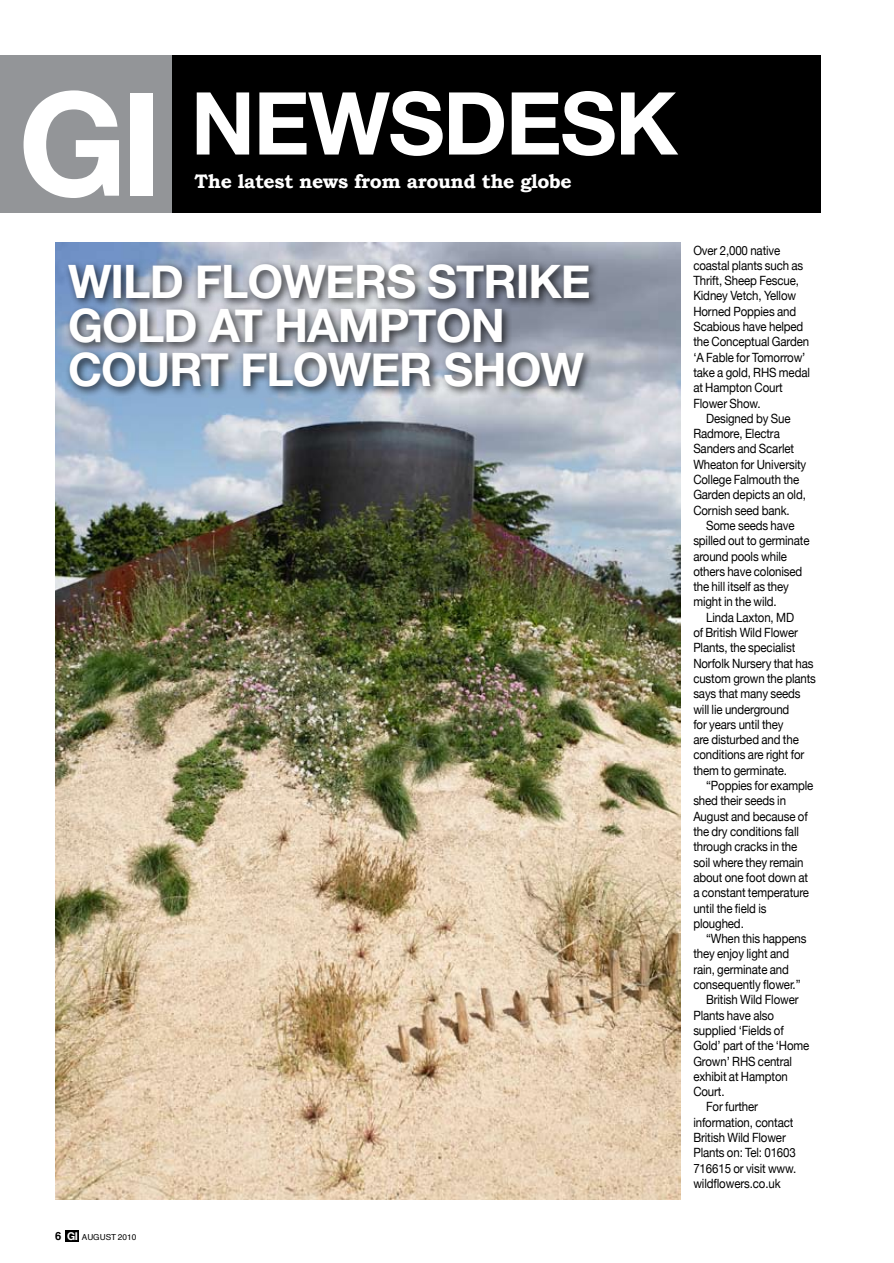
<style>
.page{position:relative;width:894px;height:1263px;background:#fff}
.page>*{position:absolute;margin:0;border:0;box-sizing:border-box;transform-origin:0 0}
.t1{font:700 86.85px "Helvetica Neue";letter-spacing:-.02em;color:#fff}
.t2{font:700 46.05px/44px "Helvetica Neue";letter-spacing:-.02em;color:#fff}
.t3{font:700 19.5px "Bookman Old Style";letter-spacing:-.02em;color:#fff}
.t4{font:12.75px "Helvetica Neue";letter-spacing:-.01em;color:#000;scale:.9 1}
.t5{font:8.25px "Helvetica";color:#000}
.s1{font-size:144px}
.s2{font-weight:700;font-size:11.25px}
.s3{font-family:"Helvetica Neue";font-weight:700;font-size:10.8px;color:#fff}
</style>
<div class="page">
<div style="left:65px;top:1230px;width:14px;height:11px;background:#000"></div>
<div style="left:0;top:55px;width:479px;height:158px;background:#000"></div>
<div style="left:373px;top:55px;width:448px;height:158px;background:#000"></div>
<div style="left:0;top:55px;width:171px;height:158px;background:#939598"></div>
<img style="left:55px;top:242px;width:625px;height:957px">
<div style="left:63px;top:260px;width:536px;height:138px;background:#000;opacity:.75"></div>
<h1 class="t1" style="left:18px;top:70px;width:655px"><span class="s1">GI</span> NEWSDESK</h1>
<h3 class="t3" style="left:195px;top:170px;width:379px">The latest news from around the globe</h3>
<h2 class="t2" style="left:68px;top:259px;width:517px">WILD FLOWERS STRIKE<br>GOLD AT HAMPTON<br>COURT FLOWER SHOW</h2>
<p class="t5" style="left:55px;top:1231px;width:82px"><span class="s2">6</span> <span class="s3">GI</span> AUGUST 2010</p>
<p class="t4" style="left:693px;top:242px;width:98px">Over 2,000 native</p>
<p class="t4" style="left:693px;top:258px;width:124px">coastal plants such as</p>
<p class="t4" style="left:693px;top:273px;width:119px">Thrift, Sheep Fescue,</p>
<p class="t4" style="left:693px;top:288px;width:116px">Kidney Vetch, Yellow</p>
<p class="t4" style="left:693px;top:304px;width:116px">Horned Poppies and</p>
<p class="t4" style="left:693px;top:319px;width:124px">Scabious have helped</p>
<p class="t4" style="left:693px;top:334px;width:130px">the Conceptual Garden</p>
<p class="t4" style="left:693px;top:349px;width:126px">‘A Fable for Tomorrow’</p>
<p class="t4" style="left:693px;top:365px;width:131px">take a gold, RHS medal</p>
<p class="t4" style="left:693px;top:380px;width:101px">at H ampton Court</p>
<p class="t4" style="left:693px;top:395px;width:76px">Flower Show.</p>
<p class="t4" style="left:706px;top:411px;width:95px">Designed by Sue</p>
<p class="t4" style="left:693px;top:426px;width:98px">Radmore, Electra</p>
<p class="t4" style="left:693px;top:441px;width:113px">Sanders and Scarlet</p>
<p class="t4" style="left:693px;top:457px;width:127px">Wheaton for University</p>
<p class="t4" style="left:693px;top:472px;width:119px">College Falmouth the</p>
<p class="t4" style="left:693px;top:487px;width:127px">Garden depicts an old,</p>
<p class="t4" style="left:693px;top:502px;width:109px">Cornish seed bank.</p>
<p class="t4" style="left:706px;top:518px;width:100px">Some seeds have</p>
<p class="t4" style="left:693px;top:533px;width:131px">spilled out to germinate</p>
<p class="t4" style="left:693px;top:548px;width:106px">around pools while</p>
<p class="t4" style="left:693px;top:564px;width:123px">others have colonised</p>
<p class="t4" style="left:693px;top:579px;width:108px">the hill itself as they</p>
<p class="t4" style="left:693px;top:594px;width:94px">might in the wild.</p>
<p class="t4" style="left:706px;top:610px;width:89px">Linda Laxton, MD</p>
<p class="t4" style="left:693px;top:625px;width:118px">of British Wild Flower</p>
<p class="t4" style="left:693px;top:640px;width:115px">Plants, the specialist</p>
<p class="t4" style="left:693px;top:655px;width:135px">Norfolk Nursery that has</p>
<p class="t4" style="left:693px;top:671px;width:138px">custom grown the plants</p>
<p class="t4" style="left:693px;top:686px;width:121px">says that many seeds</p>
<p class="t4" style="left:693px;top:701px;width:108px">will lie underground</p>
<p class="t4" style="left:693px;top:717px;width:102px">for years until they</p>
<p class="t4" style="left:693px;top:732px;width:119px">are disturbed and the</p>
<p class="t4" style="left:693px;top:747px;width:125px">conditions are right for</p>
<p class="t4" style="left:693px;top:763px;width:106px">them to germinate.</p>
<p class="t4" style="left:706px;top:778px;width:121px">“Poppies for example</p>
<p class="t4" style="left:693px;top:793px;width:105px">shed their seeds in</p>
<p class="t4" style="left:693px;top:808px;width:129px">August and because of</p>
<p class="t4" style="left:693px;top:824px;width:119px">the dry conditions fall</p>
<p class="t4" style="left:693px;top:839px;width:117px">through cracks in the</p>
<p class="t4" style="left:693px;top:854px;width:124px">soil where they remain</p>
<p class="t4" style="left:693px;top:870px;width:129px">about one foot down at</p>
<p class="t4" style="left:693px;top:885px;width:130px">a constant temperature</p>
<p class="t4" style="left:693px;top:900px;width:83px">until the field is</p>
<p class="t4" style="left:693px;top:916px;width:58px">ploughed.</p>
<p class="t4" style="left:706px;top:931px;width:113px">“When this happens</p>
<p class="t4" style="left:693px;top:946px;width:108px">they enjoy light and</p>
<p class="t4" style="left:693px;top:961px;width:108px">rain, germinate and</p>
<p class="t4" style="left:693px;top:977px;width:121px">consequently flower.”</p>
<p class="t4" style="left:706px;top:992px;width:104px">British Wild Flower</p>
<p class="t4" style="left:693px;top:1007px;width:91px">Plants have also</p>
<p class="t4" style="left:693px;top:1023px;width:102px">supplied ‘Fields of</p>
<p class="t4" style="left:693px;top:1038px;width:130px">Gold’ part of the ‘Home</p>
<p class="t4" style="left:693px;top:1053px;width:111px">Grown’ RH S central</p>
<p class="t4" style="left:693px;top:1069px;width:107px">exhibit at H ampton</p>
<p class="t4" style="left:693px;top:1084px;width:36px">Court.</p>
<p class="t4" style="left:706px;top:1099px;width:59px">For further</p>
<p class="t4" style="left:693px;top:1114px;width:113px">information, contact</p>
<p class="t4" style="left:693px;top:1130px;width:104px">British Wild Flower</p>
<p class="t4" style="left:693px;top:1145px;width:115px">Plants on: Tel: 01603</p>
<p class="t4" style="left:693px;top:1160px;width:116px">716615 or visit www.</p>
<p class="t4" style="left:693px;top:1176px;width:98px">wildflowers.co.uk</p>
</div>
